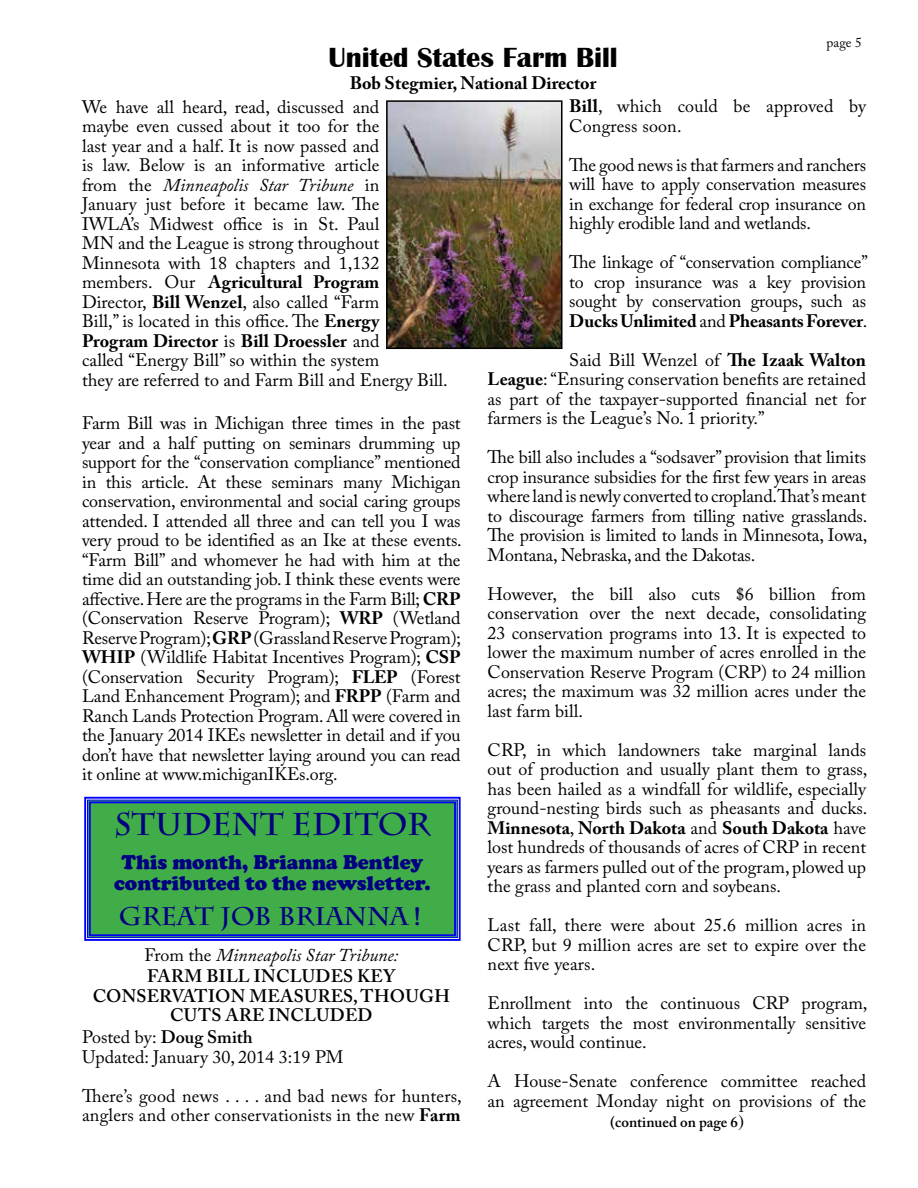
<style>
.page{position:relative;width:918px;height:1188px;background:#fff}
.page>*{position:absolute;margin:0;border:0;box-sizing:border-box;transform-origin:0 0}
.t1{font:700 31.5px "Charlemagne Std";color:#000080}
.t2{font:700 28.5px "Britannic";color:#000}
.t3{font:700 25.5px "Charlemagne Std";color:#000080}
.t4{font:900 20.7px/21px "Cooper";color:#000080;text-align:center}
.t5{font:18px/19.5px "Adobe Caslon Pro";color:#000;text-align:justify}
.t6{font:italic 18px/21.9px "Adobe Caslon Pro";color:#000}
.t7{font:600 18px/19.5px "Adobe Caslon Pro";letter-spacing:.015em;color:#000;text-align:center}
.t8{font:700 18px "Adobe Caslon Pro";color:#000}
.t9{font:600 15px "Adobe Caslon Pro";color:#000}
.t10{font:13.5px "Adobe Caslon Pro";color:#000}
.s1{font-style:italic}
.s2{font-weight:700}
.s3{font-family:"Prestige Elite Std";font-size:29.4px}
.s4{font-style:normal}
.s5{font-weight:600;font-style:normal}
.s6{font-weight:600}
.s7{font-family:"Times";font-weight:400;font-size:18px}
</style>
<div class="page">
<img style="left:389px;top:103px;width:170px;height:243px">
<div style="left:386px;top:100px;width:176px;height:249px;border:2px solid #000"></div>
<div style="left:84px;top:796px;width:377px;height:145px;background:#41ad49"></div>
<div style="left:87px;top:800px;width:371px;height:138px;border:1px solid #0000f6"></div>
<div style="left:89px;top:801px;width:367px;height:135px;border:2px solid #0000f6"></div>
<h2 class="t2" style="left:328px;top:41px;width:291px">United States Farm Bill</h2>
<p class="t8" style="left:350px;top:72px;width:248px">Bob Stegmier, National Director</p>
<p class="t10" style="left:827px;top:35px;width:37px">page 5</p>
<p class="t5" style="left:82px;top:97px;width:367px;text-align:left">We have all heard, read, discussed and<br>maybe even cussed about it too for the<br>last year and a half. It is now passed and<br>is law. Below is an informative article<br>from the <span class="s1">Minneapolis Star Tribune</span> in<br>January just before it became law. The<br>IWLA’s Midwest office is in St. Paul<br>MN and the League is strong throughout Minnesota with 18 chapters and 1,132 members. Our <span class="s2">Agricultural Program </span>Director, <span class="s2">Bill Wenzel</span>, also called “Farm<br>Bill,” is located in this office. The <span class="s2">Energy Program Director</span> is <span class="s2">Bill Droessler</span> and<br>called “Energy Bill” so within the system<br>they are referred to and Farm Bill and Energy Bill.</p>
<p class="t5" style="left:82px;top:413px;width:381px">Farm Bill was in Michigan three times in the past year and a half putting on seminars drumming up support for the “conservation compliance” mentioned in this article. At these seminars many Michigan conservation, environmental and social caring groups attended. I attended all three and can tell you I was very proud to be identified as an Ike at these events. “Farm Bill” and whomever he had with him at the time did an outstanding job. I think these events were affective. Here are the programs in the Farm Bill; <span class="s2">CRP </span>(Conservation Reserve Program); <span class="s2">WRP</span> (Wetland Reserve Program); <span class="s2">GRP</span> (Grassland Reserve Program); <span class="s2">WHIP</span> (Wildlife Habitat Incentives Program); <span class="s2">CSP </span>(Conservation Security Program); <span class="s2">FLEP</span> (Forest Land Enhancement Program); and <span class="s2">FRPP</span> (Farm and Ranch Lands Protection Program. All were covered in the January 2014 IKEs newsletter in detail and if you don’t have that newsletter laying around you can read it online at www.michiganIKEs.org.</p>
<h1 class="t1" style="left:114px;top:806px;width:318px">STUDENT EDITOR</h1>
<p class="t4" style="left:114px;top:851px;width:318px">This month, Brianna Bentley contributed to the newsletter.</p>
<h3 class="t3" style="left:119px;top:901px;width:309px">GREAT JOB BRIANNA<span class="s3">!</span></h3>
<p class="t6" style="left:144px;top:943px;width:255px"><span class="s4">From the</span> Minneapolis Star Tribune:<br><span class="s5">FARM BILL INCLUDES KEY</span></p>
<p class="t7" style="left:93px;top:986px;width:359px">CONSERVATION MEASURES, THOUGH<br>CUTS ARE INCLUDED</p>
<p class="t5" style="left:82px;top:1027px;width:263px">Posted by: <span class="s6">Doug Smith<br></span>Updated: January 30, 2014 3:19 PM</p>
<p class="t5" style="left:82px;top:1086px;width:381px">There’s good news . . . . and bad news for hunters, anglers and other conservationists in the new <span class="s2">Farm</span></p>
<p class="t5" style="left:569px;top:97px;width:298px"><span class="s2">Bill</span>, which could be approved by<br>Congress soon.</p>
<p class="t5" style="left:569px;top:155px;width:298px">The good news is that farmers and ranchers will have to apply conservation measures in exchange for federal crop insurance on highly erodible land and wetlands.</p>
<p class="t5" style="left:569px;top:252px;width:300px">The linkage of “conservation compliance” to crop insurance was a key provision sought by conservation groups, such as <span class="s2">Ducks Unlimited</span> and <span class="s2">Pheasants Forever</span>.</p>
<p class="t5" style="left:488px;top:350px;width:380px;text-indent:82px">Said Bill Wenzel of <span class="s2">The Izaak Walton League</span>: “Ensuring conservation benefits are retained as part of the taxpayer-supported financial net for farmers is the League’s No. 1 priority.”</p>
<p class="t5" style="left:488px;top:447px;width:381px">The bill also includes a “sodsaver” provision that limits crop insurance subsidies for the first few years in areas where land is newly converted to cropland. That’s meant to discourage farmers from tilling native grasslands.<br>The provision is limited to lands in Minnesota, Iowa, Montana, Nebraska, and the Dakotas.</p>
<p class="t5" style="left:488px;top:584px;width:380px">However, the bill also cuts $6 billion from conservation over the next decade, consolidating 23 conservation programs into 13. It is expected to lower the maximum number of acres enrolled in the Conservation Reserve Program (CRP) to 24 million acres; the maximum was 32 million acres under the last farm bill.</p>
<p class="t5" style="left:488px;top:740px;width:381px">CRP, in which landowners take marginal lands out of production and usually plant them to grass, has been hailed as a windfall for wildlife, especially ground-nesting birds such as pheasants and ducks.<br><span class="s2">Minnesota</span>, <span class="s2">North Dakota</span> and <span class="s2">South Dakota</span> have lost hundreds of thousands of acres of CRP in recent years as farmers pulled out of the program, plowed up the grass and planted corn and soybeans.</p>
<p class="t5" style="left:488px;top:915px;width:380px">Last fall, there were about 25.6 million acres in CRP, but 9 million acres are set to expire over the next five years.</p>
<p class="t5" style="left:488px;top:993px;width:381px">Enrollment into the continuous CRP program, which targets the most environmentally sensitive acres, would continue.</p>
<p class="t5" style="left:488px;top:1071px;width:380px">A House-Senate conference committee reached an agreement Monday night on provisions of the</p>
<p class="t9" style="left:610px;top:1113px;width:135px">(continued on page 6<span class="s7">)</span></p>
</div>
